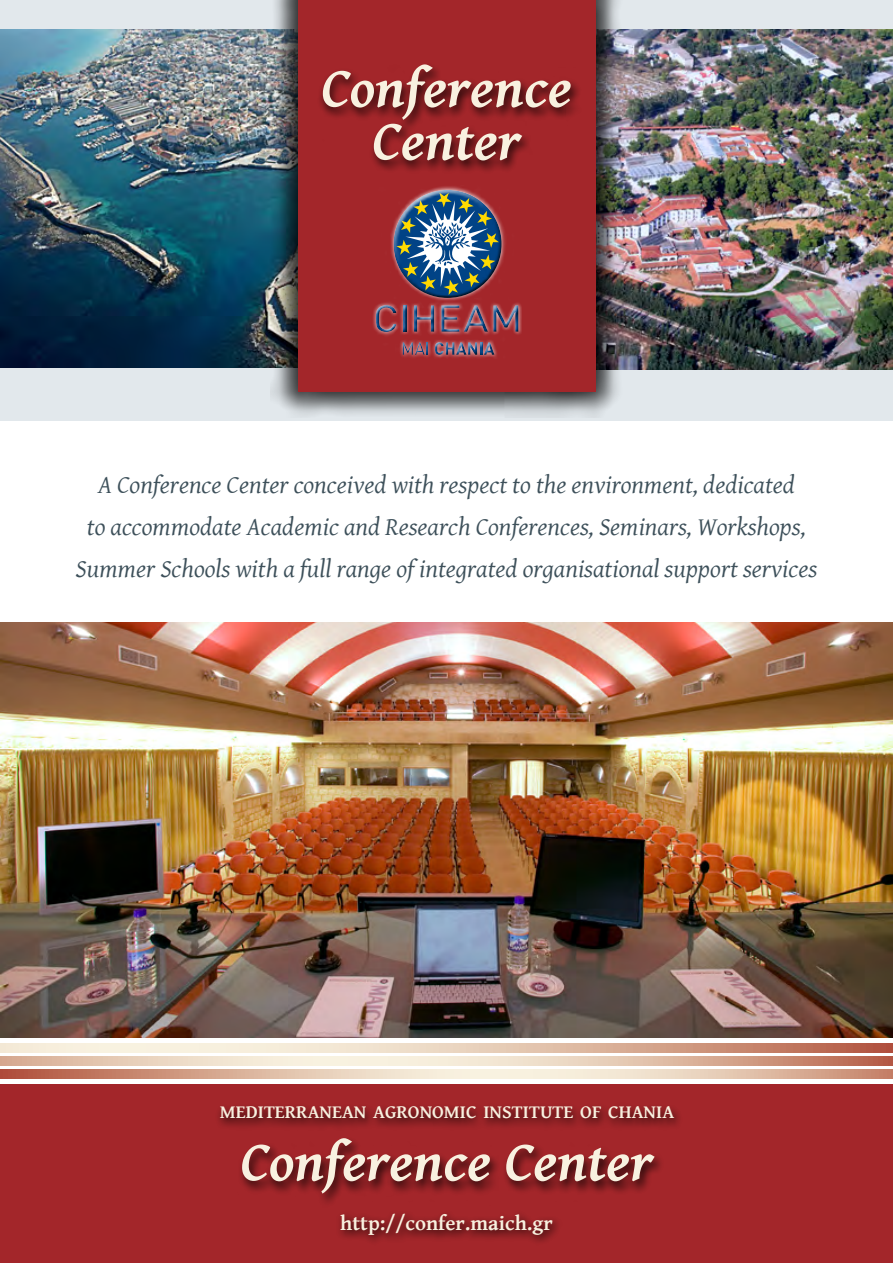
<style>
.page{position:relative;width:893px;height:1263px;background:#fff}
.page>*{position:absolute;margin:0;border:0;box-sizing:border-box;transform-origin:0 0}
.t1{font:italic 700 56.55px/52.9px "Gentium Basic";color:#f8f1e0;text-align:center}
.t2{font:italic 25.5px/42px "Gentium Basic";color:#3d505a;text-align:center}
.t3{font:700 21px "Gentium Basic";color:#f8f1e0}
.t4{font:700 18.9px "Gentium Basic";color:#f8f1e0}
</style>
<div class="page">
<img style="left:1px;top:623px;width:892px;height:414px">
<div style="left:0;top:0;width:893px;height:421px;background:#e2e8ec"></div>
<img style="left:0;top:30px;width:270px;height:337px">
<img style="left:622px;top:30px;width:271px;height:340px">
<div style="left:270px;top:0;width:352px;height:418px;background:#000;opacity:.75"></div>
<div style="left:298px;top:0;width:297px;height:391px;background:#a3262a"></div>
<div style="left:0;top:1084px;width:893px;height:179px;background:#a3262a"></div>
<div style="left:317px;top:63px;width:265px;height:111px;background:#000;opacity:.75"></div>
<div style="left:237px;top:1136px;width:428px;height:71px;background:#000;opacity:.75"></div>
<div style="left:336px;top:1209px;width:227px;height:37px;background:#000;opacity:.75"></div>
<svg style="left:0;top:1070px;width:893px;height:8px;background:#debaa5"></svg>
<svg style="left:0;top:1057px;width:893px;height:8px;background:#e4c6b1"></svg>
<svg style="left:0;top:1044px;width:893px;height:8px;background:#e2c2ad"></svg>
<div style="left:372px;top:185px;width:150px;height:174px;background:#fff;opacity:.8"></div>
<div style="left:371px;top:188px;width:151px;height:168px;background:#fff;opacity:.75"></div>
<div style="left:373px;top:207px;width:150px;height:149px;background:#000;opacity:.75"></div>
<div style="left:215px;top:1103px;width:469px;height:28px;background:#000;opacity:.75"></div>
<h1 class="t1" style="left:321px;top:60px;width:252px">Conference<br>Center</h1>
<p class="t2" style="left:75px;top:463px;width:743px">A Conference Center conceived with respect to the environment, dedicated<br>to accommodate Academic and Research Conferences, Seminars, Workshops,<br>Summer Schools with a full range of integrated organisational support services</p>
<p class="t4" style="left:220px;top:1097px;width:456px">MEDITERRANEAN AGRONOMIC INSTITUTE OF CHANIA</p>
<h1 class="t1" style="left:240px;top:1133px;width:414px">Conference Center</h1>
<p class="t3" style="left:340px;top:1207px;width:214px">http://confer.maich.gr</p>
</div>
